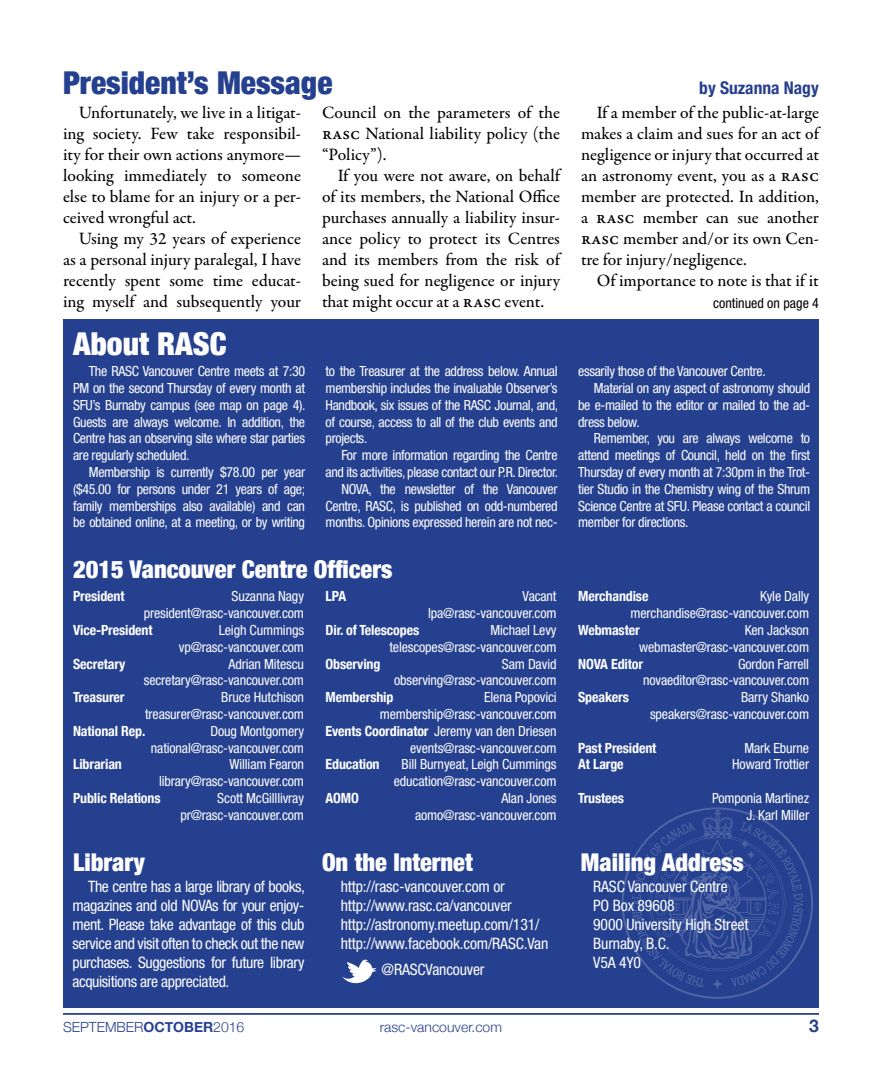
<style>
.page{position:relative;width:882px;height:1071px;background:#fff}
.page>*{position:absolute;margin:0;border:0;box-sizing:border-box;transform-origin:0 0}
.t1{font:900 condensed 31.5px "Helvetica Neue";color:#25408f}
.t2{font:900 condensed 31.5px "Helvetica Neue";color:#fff}
.t3{font:900 condensed 24.5px "Helvetica Neue";color:#fff}
.t4{font:500 17.5px/21px "Garamond Premr Pro";color:#000;text-align:justify}
.t5{font:700 condensed 17.5px "Helvetica Neue";color:#25408f}
.t6{font:700 17.5px "Helvetica Neue";color:#25408f}
.t7{font:condensed 15.75px/18.9px "Helvetica Neue LT Std";letter-spacing:-.01em;color:#fff}
.t8{font:condensed 14px/16.8px "Helvetica Neue LT Std";letter-spacing:-.01em;color:#fff;text-align:right}
.t9{font:700 condensed 14px "Helvetica Neue";letter-spacing:-.01em;color:#fff}
.t10{font:300 14px "Helvetica Neue";color:#25408f}
.t11{font:condensed 14px "Helvetica Neue LT Std";color:#000}
.s1{font-family:"Garamond Premr Pro Med Capt";font-weight:400}
.s2{font-family:"Helvetica Neue";font-weight:700}
.s3{font-weight:700}
</style>
<div class="page">
<hr style="left:63px;top:1013px;width:756px;height:2px;background:#25408f">
<div style="left:63px;top:319px;width:756px;height:689px;background:#25408f"></div>
<svg style="left:622px;top:807px;width:191px;height:192px"></svg>
<svg style="left:342px;top:959px;width:35px;height:24px"></svg>
<h1 class="t1" style="left:63px;top:56px;width:271px">President’s Message</h1>
<p class="t5" style="left:699px;top:73px;width:121px">by Suzanna Nagy</p>
<p class="t4" style="left:63px;top:102px;width:240px;text-indent:16px">Unfortunately, we live in a litigat&shy;ing society. Few take responsibil&shy;ity for their own actions anymore— looking immediately to someone else to blame for an injury or a per&shy;ceived wrongful act.</p>
<p class="t4" style="left:63px;top:228px;width:240px;text-indent:16px">Using my 32 years of experience as a personal injury paralegal, I have recently spent some time educat&shy;ing myself and subsequently your</p>
<p class="t4" style="left:581px;top:102px;width:240px;text-indent:16px">If a member of the public-at-large makes a claim and sues for an act of negligence or injury that occurred at an astronomy event, you as a <span class="s1">rasc </span>member are protected. In addition, a <span class="s1">rasc</span> member can sue another <span class="s1">rasc</span> member and/or its own Cen&shy;tre for injury/negligence.</p>
<p class="t4" style="left:597px;top:270px;width:224px">Of importance to note is that if it</p>
<p class="t4" style="left:322px;top:103px;width:240px">Council on the parameters of the <span class="s1">rasc</span> National liability policy (the “Policy”).</p>
<p class="t4" style="left:322px;top:166px;width:240px;text-indent:16px">If you were not aware, on behalf of its members, the National Office purchases annually a liability insur&shy;ance policy to protect its Centres and its members from the risk of being sued for negligence or injury that might occur at a <span class="s1">rasc</span> event.</p>
<p class="t11" style="left:713px;top:295px;width:107px">continued on page 4</p>
<h1 class="t2" style="left:73px;top:318px;width:155px">About RASC</h1>
<p class="t8" style="left:73px;top:363px;width:234px;text-align:justify;text-indent:16px">The RASC Vancouver Centre meets at 7:30<br>PM on the second Thursday of every month at SFU’s Burnaby campus (see map on page 4).<br>Guests are always welcome. In addition, the Centre has an observing site where star parties are regularly scheduled.</p>
<p class="t8" style="left:73px;top:464px;width:234px;text-align:justify;text-indent:16px">Membership is currently $78.00 per year ($45.00 for persons under 21 years of age; family memberships also available) and can be obtained online, at a meeting, or by writing</p>
<p class="t8" style="left:326px;top:363px;width:234px;text-align:justify">to the Treasurer at the address below. Annual membership includes the invaluable Observer’s Handbook, six issues of the RASC Journal, and, of course, access to all of the club events and projects.</p>
<p class="t8" style="left:326px;top:447px;width:234px">For more information regarding the Centre and its activities, please contact our P.R. Director.<br>NOVA, the newsletter of the Vancouver Centre, RASC, is published on odd-numbered months. Opinions expressed herein are not nec-</p>
<h2 class="t3" style="left:73px;top:549px;width:321px">2015 Vancouver Centre Officers</h2>
<p class="t9" style="left:73px;top:585px;width:53px">President</p>
<p class="t8" style="left:144px;top:588px;width:162px">Suzanna Nagy president@rasc-vancouver.com</p>
<p class="t9" style="left:73px;top:618px;width:81px">Vice-President</p>
<p class="t8" style="left:179px;top:622px;width:127px">Leigh Cummings vp@rasc-vancouver.com</p>
<p class="t9" style="left:73px;top:652px;width:54px">Secretary</p>
<p class="t8" style="left:144px;top:655px;width:162px">Adrian Mitescu secretary@rasc-vancouver.com</p>
<p class="t9" style="left:73px;top:686px;width:53px">Treasurer</p>
<p class="t8" style="left:145px;top:689px;width:160px">Bruce Hutchison treasurer@rasc-vancouver.com</p>
<p class="t9" style="left:73px;top:719px;width:74px">National Rep.</p>
<p class="t8" style="left:151px;top:722px;width:155px">Doug Montgomery national@rasc-vancouver.com</p>
<p class="t9" style="left:73px;top:753px;width:50px">Librarian</p>
<p class="t8" style="left:159px;top:756px;width:146px">William Fearon library@rasc-vancouver.com</p>
<p class="t9" style="left:73px;top:786px;width:89px">Public Relations</p>
<p class="t8" style="left:180px;top:790px;width:125px">Scott McGilllivray pr@rasc-vancouver.com</p>
<p class="t9" style="left:326px;top:585px;width:22px">LPA</p>
<p class="t8" style="left:428px;top:588px;width:130px">Vacant lpa@rasc-vancouver.com</p>
<p class="t9" style="left:326px;top:618px;width:95px">Dir. of Telescopes</p>
<p class="t8" style="left:389px;top:622px;width:169px">Michael Levy telescopes@rasc-vancouver.com</p>
<p class="t9" style="left:326px;top:652px;width:56px">Observing</p>
<p class="t8" style="left:394px;top:655px;width:164px">Sam David observing@rasc-vancouver.com</p>
<p class="t9" style="left:326px;top:686px;width:69px">Membership</p>
<p class="t8" style="left:326px;top:689px;width:233px">Elena Popovici membership@rasc-vancouver.com<br><span class="s2">Events Coordinator</span> Jeremy van den Driesen events@rasc-vancouver.com</p>
<p class="t9" style="left:326px;top:753px;width:56px">Education</p>
<p class="t8" style="left:394px;top:756px;width:164px;text-align:center">Bill Burnyeat, Leigh Cummings education@rasc-vancouver.com</p>
<p class="t9" style="left:326px;top:786px;width:35px">AOMO</p>
<p class="t8" style="left:415px;top:790px;width:143px">Alan Jones aomo@rasc-vancouver.com</p>
<p class="t8" style="left:578px;top:363px;width:189px">essarily those of the Vancouver Centre.</p>
<p class="t8" style="left:594px;top:380px;width:218px">Material on any aspect of astronomy should</p>
<p class="t8" style="left:578px;top:396px;width:234px">be e-mailed to the editor or mailed to the ad-</p>
<p class="t8" style="left:578px;top:413px;width:63px">dress below.</p>
<p class="t8" style="left:594px;top:430px;width:218px">Remember, you are always welcome to</p>
<p class="t8" style="left:578px;top:447px;width:234px">attend meetings of Council, held on the first</p>
<p class="t8" style="left:578px;top:464px;width:234px">Thursday of every month at 7:30pm in the Trot-</p>
<p class="t8" style="left:578px;top:480px;width:234px">tier Studio in the Chemistry wing of the Shrum</p>
<p class="t8" style="left:578px;top:497px;width:234px">Science Centre at SFU. Please contact a council</p>
<p class="t8" style="left:578px;top:514px;width:112px">member for directions.</p>
<p class="t9" style="left:578px;top:585px;width:72px">Merchandise</p>
<p class="t8" style="left:630px;top:588px;width:180px">Kyle Dally merchandise@rasc-vancouver.com</p>
<p class="t9" style="left:578px;top:618px;width:63px">Webmaster</p>
<p class="t8" style="left:639px;top:622px;width:171px">Ken Jackson webmaster@rasc-vancouver.com</p>
<p class="t9" style="left:578px;top:652px;width:66px">NOVA Editor</p>
<p class="t8" style="left:643px;top:655px;width:168px">Gordon Farrell novaeditor@rasc-vancouver.com</p>
<p class="t9" style="left:578px;top:686px;width:52px">Speakers</p>
<p class="t8" style="left:650px;top:689px;width:161px">Barry Shanko speakers@rasc-vancouver.com</p>
<p class="t9" style="left:578px;top:736px;width:80px">Past President</p>
<p class="t8" style="left:744px;top:739px;width:66px">Mark Eburne</p>
<p class="t9" style="left:578px;top:753px;width:47px">At Large</p>
<p class="t8" style="left:732px;top:756px;width:78px">Howard Trottier</p>
<p class="t9" style="left:578px;top:786px;width:47px">Trustees</p>
<p class="t8" style="left:712px;top:790px;width:99px">Pomponia Martinez<br>J. Karl Miller</p>
<h2 class="t3" style="left:322px;top:842px;width:152px">On the Internet</h2>
<h2 class="t3" style="left:581px;top:842px;width:164px">Mailing Address</h2>
<h2 class="t3" style="left:73px;top:842px;width:73px">Library</h2>
<p class="t7" style="left:72px;top:877px;width:234px;text-align:justify;text-indent:16px">The centre has a large library of books, magazines and old NOVAs for your enjoy&shy;ment. Please take advantage of this club service and visit often to check out the new purchases. Suggestions for future library acquisitions are appreciated.</p>
<p class="t7" style="left:341px;top:877px;width:209px">http://rasc-vancouver.com or http://www.rasc.ca/vancouver http://astronomy.meetup.com/131/ http://www.facebook.com/RASC.Van</p>
<p class="t7" style="left:593px;top:877px;width:157px">RASC Vancouver Centre<br>PO Box 89608<br>9000 University High Street<br>Burnaby, B.C.<br>V5A 4Y0</p>
<p class="t7" style="left:382px;top:960px;width:104px">@RASCVancouver</p>
<p class="t10" style="left:63px;top:1016px;width:183px">SEPTEMBER<span class="s3">OCTOBER</span>2016</p>
<p class="t10" style="left:380px;top:1016px;width:124px">rasc-vancouver.com</p>
<p class="t6" style="left:809px;top:1012px;width:11px">3</p>
</div>
